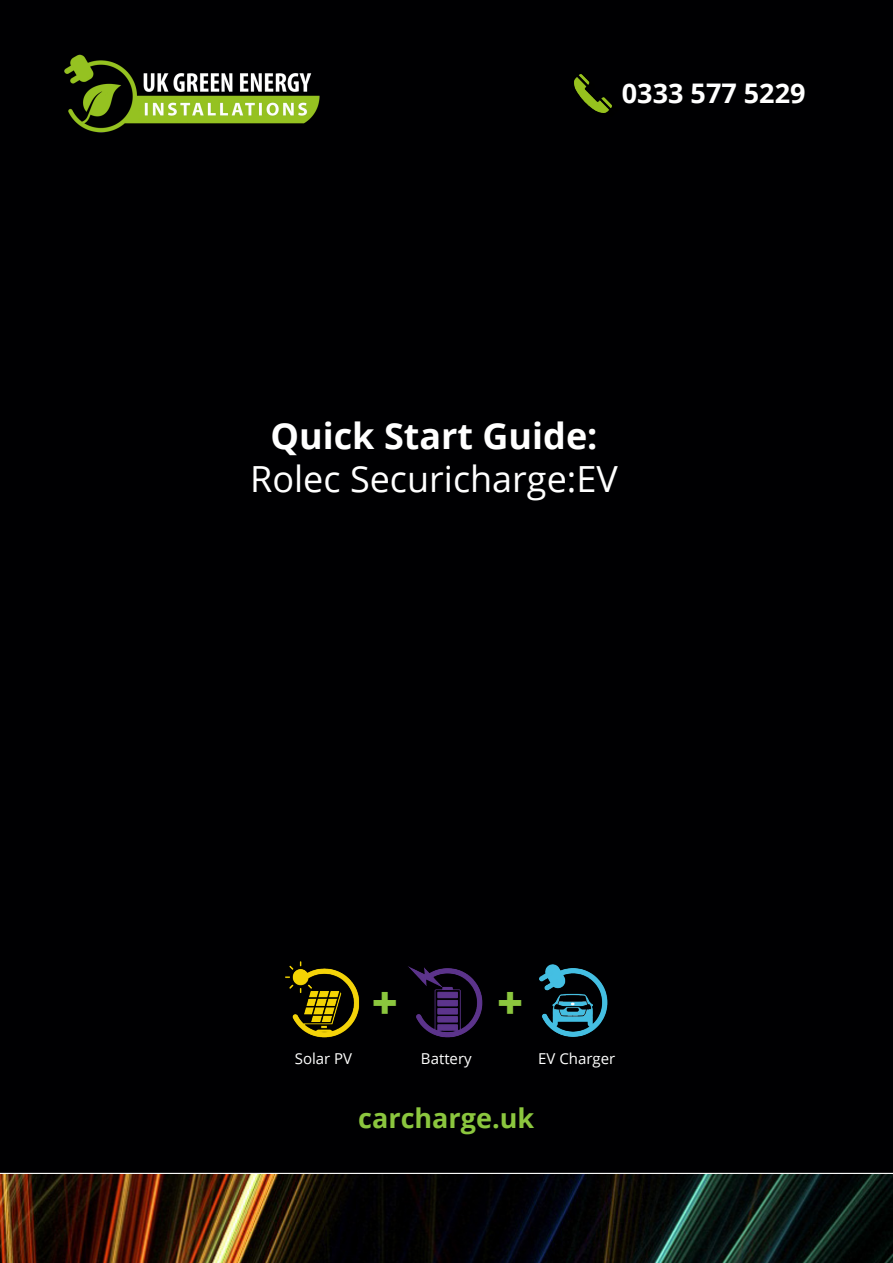
<style>
.page{position:relative;width:893px;height:1263px;background:#fff}
.page>*{position:absolute;margin:0;border:0;box-sizing:border-box;transform-origin:0 0}
.t1{font:800 45px "Open Sans";color:#8bc63e}
.t2{font:36px "Open Sans";color:#fff}
.t3{font:700 36px "Open Sans";color:#fff}
.t4{font:700 27px "Open Sans";color:#8bc63e}
.t5{font:700 27px "Open Sans";color:#fff}
.t6{font:15px "Open Sans";color:#fff}
</style>
<div class="page">
<div style="left:0;top:0;width:893px;height:1208px;background:#000002"></div>
<img style="left:0;top:1174px;width:893px;height:89px">
<img style="left:65px;top:54px;width:255px;height:79px">
<img style="left:285px;top:961px;width:74px;height:77px">
<img style="left:408px;top:966px;width:75px;height:72px">
<img style="left:539px;top:964px;width:69px;height:73px">
<img style="left:574px;top:74px;width:38px;height:39px">
<hr style="left:0;top:1173px;width:893px;height:1px;background:#fff">
<p class="t5" style="left:622px;top:74px;width:185px">0333 577 5229</p>
<p class="t3" style="left:270px;top:410px;width:329px">Quick Start Guide:</p>
<p class="t2" style="left:250px;top:454px;width:369px">Rolec Securicharge:EV</p>
<p class="t1" style="left:372px;top:968px;width:27px">+</p>
<p class="t1" style="left:497px;top:968px;width:27px">+</p>
<p class="t6" style="left:295px;top:1048px;width:59px">Solar PV</p>
<p class="t6" style="left:421px;top:1048px;width:52px">Battery</p>
<p class="t6" style="left:538px;top:1048px;width:79px">EV Charger</p>
<p class="t4" style="left:358px;top:1099px;width:178px">carcharge.uk</p>
</div>
